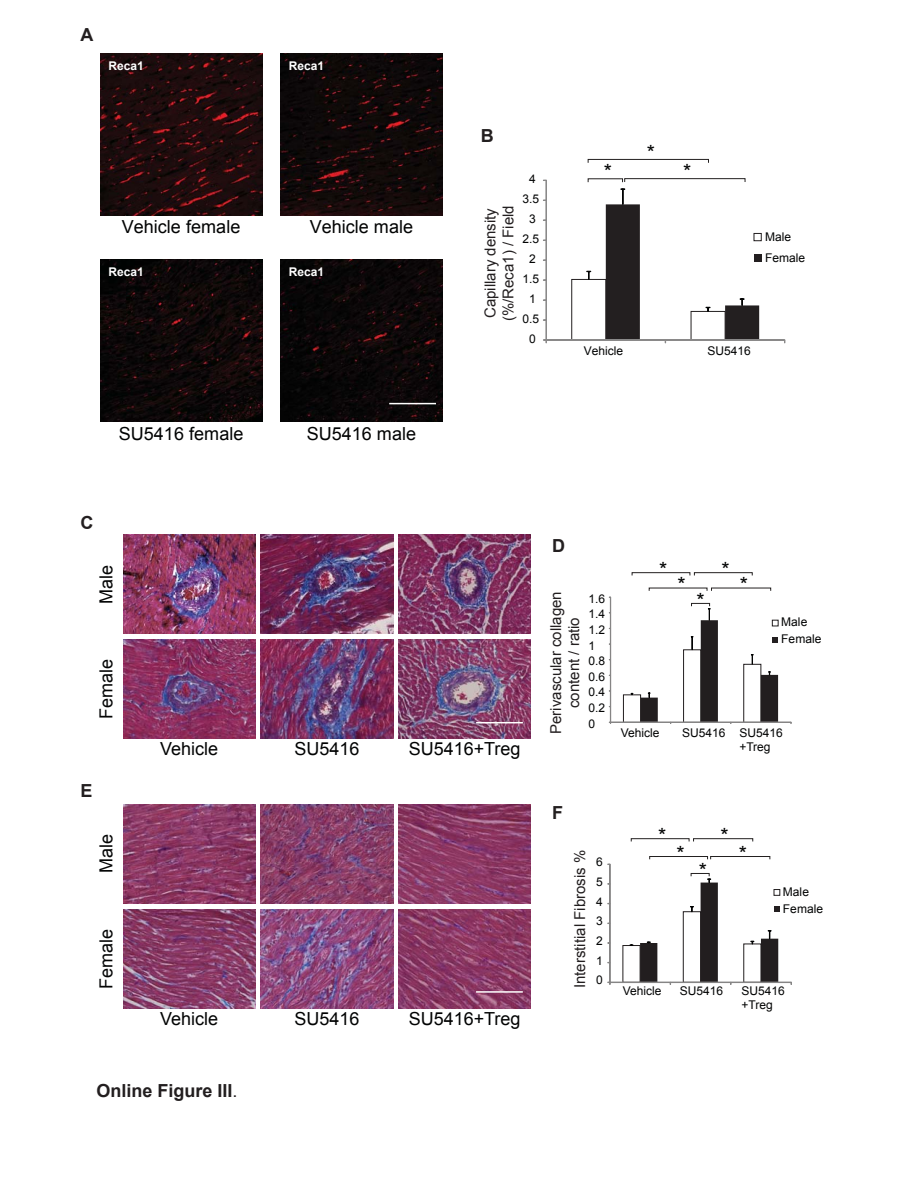
<style>
.page{position:relative;width:918px;height:1188px;background:#fff}
.page>*{position:absolute;margin:0;border:0;box-sizing:border-box;transform-origin:0 0}
.t1{font:21px "Arial";color:#030404}
.t2{font:18px "Arial";color:#020303}
.t3{font:18px "Arial";color:#040505}
.t4{font:700 18px "Arial";color:#221e1f}
.t5{font:700 18px "Arial";color:#231f20}
.t6{font:15px/18px "Arial";color:#231f20}
.t7{font:15px/18px "Arial";color:#221e1f;text-align:center}
.t8{font:12px/17px "Arial";color:#020303}
.t9{font:700 12px "Arial";color:#fff}
.s1{font-weight:400}
</style>
<div class="page">
<img style="left:123px;top:639px;width:132px;height:100px">
<img style="left:261px;top:535px;width:132px;height:99px">
<img style="left:261px;top:909px;width:132px;height:99px">
<img style="left:261px;top:804px;width:132px;height:100px">
<div style="left:610px;top:597px;width:1px;height:126px;border:1px solid #868585"></div>
<div style="left:610px;top:722px;width:181px;height:1px;border:1px solid #868585"></div>
<svg style="left:623px;top:609px;width:155px;height:115px"></svg>
<div style="left:632px;top:572px;width:58px;height:3px;border:1px solid #232020"></div>
<div style="left:694px;top:572px;width:59px;height:3px;border:1px solid #232020"></div>
<div style="left:691px;top:603px;width:19px;height:3px;border:1px solid #232020"></div>
<div style="left:609px;top:864px;width:2px;height:119px;border:1px solid #868585"></div>
<div style="left:610px;top:982px;width:182px;height:1px;border:1px solid #868585"></div>
<svg style="left:622px;top:879px;width:158px;height:106px"></svg>
<div style="left:649px;top:856px;width:59px;height:3px;border:1px solid #232020"></div>
<div style="left:710px;top:856px;width:60px;height:3px;border:1px solid #232020"></div>
<div style="left:631px;top:838px;width:58px;height:3px;border:1px solid #232020"></div>
<div style="left:693px;top:838px;width:60px;height:3px;border:1px solid #232020"></div>
<div style="left:691px;top:873px;width:19px;height:3px;border:1px solid #232020"></div>
<img style="left:100px;top:259px;width:162px;height:162px">
<img style="left:280px;top:259px;width:162px;height:162px">
<img style="left:100px;top:53px;width:162px;height:162px">
<img style="left:280px;top:53px;width:162px;height:162px">
<div style="left:588px;top:159px;width:121px;height:4px;border:1px solid #232020"></div>
<div style="left:624px;top:178px;width:121px;height:4px;border:1px solid #232020"></div>
<div style="left:754px;top:233px;width:8px;height:8px;border:1px solid #231f20"></div>
<div style="left:754px;top:255px;width:7px;height:7px;background:#231f20"></div>
<div style="left:546px;top:180px;width:1px;height:160px;border:1px solid #8a8989"></div>
<div style="left:546px;top:339px;width:239px;height:2px;border:1px solid #8a8989"></div>
<svg style="left:571px;top:189px;width:188px;height:154px"></svg>
<svg style="left:543px;top:339px;width:4px;height:4px"></svg>
<img style="left:123px;top:804px;width:132px;height:100px">
<img style="left:123px;top:909px;width:132px;height:99px">
<img style="left:123px;top:535px;width:132px;height:99px">
<img style="left:261px;top:639px;width:132px;height:100px">
<img style="left:399px;top:639px;width:132px;height:100px">
<img style="left:399px;top:535px;width:132px;height:99px">
<img style="left:399px;top:804px;width:132px;height:99px">
<img style="left:399px;top:909px;width:132px;height:99px">
<hr style="left:389px;top:403px;width:47px;height:1px;background:#fff">
<hr style="left:476px;top:722px;width:47px;height:1px;background:#fff">
<hr style="left:476px;top:991px;width:47px;height:2px;background:#fff">
<h2 class="t5" style="left:81px;top:25px;width:14px">A</h2>
<p class="t9" style="left:109px;top:59px;width:37px">Reca1</p>
<p class="t9" style="left:289px;top:59px;width:37px">Reca1</p>
<h2 class="t2" style="left:122px;top:217px;width:120px">Vehicle female</h2>
<h2 class="t2" style="left:310px;top:217px;width:105px">Vehicle male</h2>
<p class="t9" style="left:109px;top:265px;width:37px">Reca1</p>
<p class="t9" style="left:289px;top:265px;width:37px">Reca1</p>
<h2 class="t2" style="left:119px;top:423px;width:126px">SU5416 female</h2>
<h2 class="t2" style="left:307px;top:423px;width:111px">SU5416 male</h2>
<h2 class="t5" style="left:481px;top:126px;width:14px">B</h2>
<p class="t8" style="left:529px;top:170px;width:8px">4</p>
<p class="t8" style="left:522px;top:190px;width:18px">3.5</p>
<p class="t6" style="left:481px;top:321px;width:117px;rotate:-90deg">Capillary density (%/Reca1) / Field</p>
<p class="t8" style="left:529px;top:210px;width:8px">3</p>
<p class="t8" style="left:522px;top:230px;width:18px">2.5</p>
<p class="t8" style="left:529px;top:250px;width:8px">2</p>
<p class="t8" style="left:522px;top:270px;width:18px">1.5</p>
<p class="t8" style="left:529px;top:290px;width:8px">1</p>
<p class="t8" style="left:522px;top:310px;width:18px">0.5</p>
<p class="t8" style="left:529px;top:330px;width:8px">0</p>
<h1 class="t1" style="left:604px;top:160px;width:10px">*</h1>
<h1 class="t1" style="left:647px;top:141px;width:10px">*</h1>
<h1 class="t1" style="left:683px;top:160px;width:10px">*</h1>
<p class="t8" style="left:765px;top:226px;width:42px;line-height:21.1px">Male<br>Female</p>
<p class="t8" style="left:584px;top:342px;width:41px">Vehicle</p>
<p class="t8" style="left:708px;top:342px;width:45px">SU5416</p>
<h2 class="t5" style="left:81px;top:513px;width:14px">C</h2>
<h2 class="t3" style="left:96px;top:604px;width:41px;rotate:-90deg">Male</h2>
<h2 class="t3" style="left:96px;top:719px;width:62px;rotate:-90deg">Female</h2>
<h2 class="t5" style="left:81px;top:781px;width:14px">E</h2>
<h2 class="t3" style="left:96px;top:873px;width:41px;rotate:-90deg">Male</h2>
<h2 class="t3" style="left:96px;top:989px;width:62px;rotate:-90deg">Female</h2>
<h2 class="t2" style="left:160px;top:739px;width:60px">Vehicle</h2>
<h2 class="t2" style="left:294px;top:739px;width:67px">SU5416</h2>
<h2 class="t2" style="left:160px;top:1009px;width:60px">Vehicle</h2>
<h2 class="t2" style="left:294px;top:1009px;width:67px">SU5416</h2>
<h2 class="t4" style="left:97px;top:1081px;width:143px">Online Figure III<span class="s1">.</span></h2>
<h2 class="t2" style="left:409px;top:739px;width:113px">SU5416+Treg</h2>
<h2 class="t2" style="left:409px;top:1009px;width:113px">SU5416+Treg</h2>
<h2 class="t5" style="left:552px;top:535px;width:14px">D</h2>
<p class="t7" style="left:547px;top:734px;width:144px;rotate:-90deg">Perivascular collagen content / ratio</p>
<p class="t8" style="left:589px;top:590px;width:18px">1.6</p>
<p class="t8" style="left:589px;top:606px;width:18px">1.4</p>
<p class="t8" style="left:589px;top:621px;width:18px">1.2</p>
<p class="t8" style="left:589px;top:637px;width:8px">1</p>
<p class="t8" style="left:589px;top:653px;width:18px">0.8</p>
<p class="t8" style="left:589px;top:668px;width:18px">0.6</p>
<p class="t8" style="left:589px;top:684px;width:18px">0.4</p>
<p class="t8" style="left:589px;top:699px;width:18px">0.2</p>
<p class="t8" style="left:589px;top:715px;width:8px">0</p>
<h1 class="t1" style="left:659px;top:558px;width:10px">*</h1>
<h1 class="t1" style="left:721px;top:558px;width:10px">*</h1>
<h1 class="t1" style="left:696px;top:589px;width:10px">*</h1>
<h1 class="t1" style="left:677px;top:573px;width:10px">*</h1>
<h1 class="t1" style="left:740px;top:573px;width:10px">*</h1>
<p class="t8" style="left:781px;top:614px;width:42px">Male<br>Female</p>
<p class="t8" style="left:621px;top:724px;width:40px">Vehicle</p>
<p class="t8" style="left:739px;top:725px;width:45px;line-height:14.4px;text-indent:-57px">SU5416 SU5416 +Treg</p>
<h2 class="t5" style="left:552px;top:803px;width:12px">F</h2>
<p class="t6" style="left:571px;top:988px;width:140px;rotate:-90deg">Interstitial Fibrosis %</p>
<p class="t8" style="left:596px;top:854px;width:8px">6</p>
<p class="t8" style="left:596px;top:873px;width:8px">5</p>
<p class="t8" style="left:596px;top:893px;width:8px">4</p>
<p class="t8" style="left:596px;top:913px;width:8px">3</p>
<p class="t8" style="left:596px;top:932px;width:8px">2</p>
<p class="t8" style="left:596px;top:952px;width:8px">1</p>
<p class="t8" style="left:596px;top:972px;width:8px">0</p>
<h1 class="t1" style="left:658px;top:824px;width:10px">*</h1>
<h1 class="t1" style="left:720px;top:824px;width:10px">*</h1>
<h1 class="t1" style="left:699px;top:859px;width:10px">*</h1>
<h1 class="t1" style="left:677px;top:842px;width:10px">*</h1>
<h1 class="t1" style="left:739px;top:842px;width:10px">*</h1>
<p class="t8" style="left:783px;top:883px;width:42px">Male<br>Female</p>
<p class="t8" style="left:623px;top:982px;width:40px">Vehicle</p>
<p class="t8" style="left:680px;top:982px;width:45px">SU5416</p>
<p class="t8" style="left:742px;top:983px;width:45px;line-height:14.4px">SU5416 +Treg</p>
</div>
